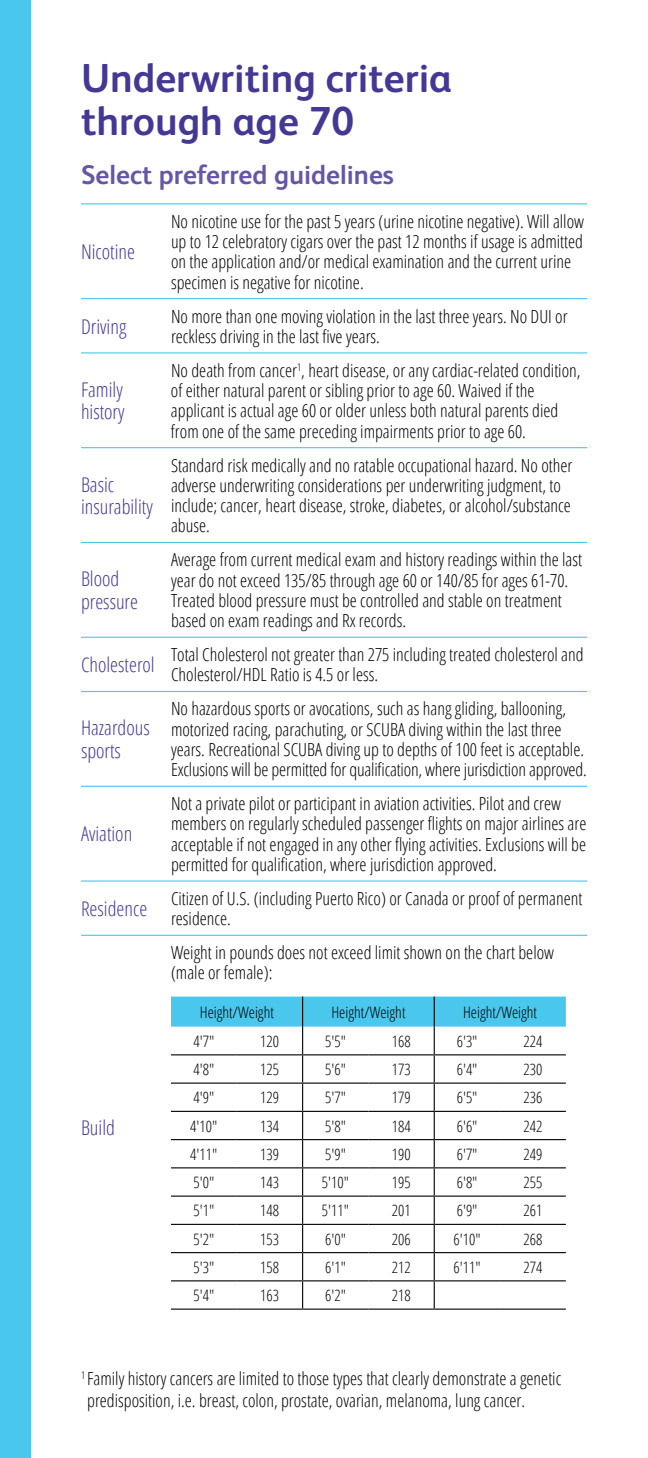
<style>
.page{position:relative;width:648px;height:1458px;background:#fff}
.page>*{position:absolute;margin:0;border:0;box-sizing:border-box;transform-origin:0 0}
.t1{font:700 40.5px/42.8px "FS Albert Pro";color:#443895}
.t2{font:700 27px "FS Albert Pro";color:#6756a5}
.t3{font:300 20.25px/22.5px "Open Sans Condensed";color:#443895}
.t4{font:300 18px/20.2px "Open Sans Condensed";color:#000}
.t5{font:300 15.75px "Open Sans Condensed";color:#000}
</style>
<div class="page">
<div style="left:0;top:0;width:30px;height:1458px;background:#49c7ed"></div>
<hr style="left:81px;top:203px;width:81px;height:1px;background:#49c7ed">
<hr style="left:162px;top:203px;width:425px;height:1px;background:#49c7ed">
<hr style="left:81px;top:298px;width:81px;height:1px;background:#49c7ed">
<hr style="left:162px;top:298px;width:425px;height:1px;background:#49c7ed">
<hr style="left:81px;top:352px;width:81px;height:1px;background:#49c7ed">
<hr style="left:162px;top:352px;width:425px;height:1px;background:#49c7ed">
<hr style="left:81px;top:447px;width:81px;height:1px;background:#49c7ed">
<hr style="left:162px;top:447px;width:425px;height:1px;background:#49c7ed">
<hr style="left:81px;top:542px;width:81px;height:1px;background:#49c7ed">
<hr style="left:162px;top:542px;width:425px;height:1px;background:#49c7ed">
<hr style="left:81px;top:637px;width:81px;height:1px;background:#49c7ed">
<hr style="left:162px;top:637px;width:425px;height:1px;background:#49c7ed">
<hr style="left:81px;top:691px;width:81px;height:1px;background:#49c7ed">
<hr style="left:162px;top:691px;width:425px;height:1px;background:#49c7ed">
<hr style="left:81px;top:786px;width:81px;height:1px;background:#49c7ed">
<hr style="left:162px;top:786px;width:425px;height:1px;background:#49c7ed">
<hr style="left:81px;top:880px;width:81px;height:2px;background:#49c7ed">
<hr style="left:162px;top:880px;width:425px;height:2px;background:#49c7ed">
<hr style="left:81px;top:935px;width:81px;height:1px;background:#49c7ed">
<hr style="left:162px;top:935px;width:425px;height:1px;background:#49c7ed">
<svg style="left:171px;top:997px;width:395px;height:312px"></svg>
<hr style="left:171px;top:1309px;width:66px;height:1px;background:#000">
<hr style="left:237px;top:1309px;width:66px;height:1px;background:#000">
<hr style="left:303px;top:1309px;width:65px;height:1px;background:#000">
<hr style="left:368px;top:1309px;width:66px;height:1px;background:#000">
<hr style="left:434px;top:1309px;width:66px;height:1px;background:#000">
<hr style="left:500px;top:1309px;width:66px;height:1px;background:#000">
<hr style="left:302px;top:997px;width:1px;height:30px;background:#000">
<hr style="left:434px;top:997px;width:1px;height:30px;background:#000">
<h1 class="t1" style="left:81px;top:55px;width:372px">Underwriting criteria through age 70</h1>
<h2 class="t2" style="left:81px;top:156px;width:315px">Select preferred guidelines</h2>
<p class="t3" style="left:81px;top:240px;width:56px">Nicotine</p>
<p class="t4" style="left:171px;top:211px;width:415px">No nicotine use for the past 5 years (urine nicotine negative). Will allow up to 12 celebratory cigars over the past 12 months if usage is admitted on the application and/or medical examination and the current urine specimen is negative for nicotine.</p>
<p class="t3" style="left:81px;top:314px;width:47px">Driving</p>
<p class="t4" style="left:171px;top:305px;width:398px">No more than one moving violation in the last three years. No DUI or reckless driving in the last five years.</p>
<p class="t3" style="left:81px;top:378px;width:45px">Family history</p>
<p class="t4" style="left:171px;top:360px;width:411px">No death from cancer<sup>1</sup>, heart disease, or any cardiac-related condition, of either natural parent or sibling prior to age 60. Waived if the applicant is actual age 60 or older unless both natural parents died from one of the same preceding impairments prior to age 60.</p>
<p class="t3" style="left:81px;top:472px;width:73px">Basic insurability</p>
<p class="t3" style="left:81px;top:567px;width:59px">Blood pressure</p>
<p class="t4" style="left:171px;top:454px;width:403px">Standard risk medically and no ratable occupational hazard. No other adverse underwriting considerations per underwriting judgment, to include; cancer, heart disease, stroke, diabetes, or alcohol/substance abuse.</p>
<p class="t4" style="left:171px;top:549px;width:413px">Average from current medical exam and history readings within the last year do not exceed 135/85 through age 60 or 140/85 for ages 61-70.<br>Treated blood pressure must be controlled and stable on treatment based on exam readings and Rx records.</p>
<p class="t3" style="left:81px;top:653px;width:75px">Cholesterol</p>
<p class="t4" style="left:171px;top:644px;width:414px">Total Cholesterol not greater than 275 including treated cholesterol and<br>Cholesterol/HDL Ratio is 4.5 or less.</p>
<p class="t3" style="left:81px;top:716px;width:70px">Hazardous sports</p>
<p class="t4" style="left:171px;top:698px;width:417px">No hazardous sports or avocations, such as hang gliding, ballooning, motorized racing, parachuting, or SCUBA diving within the last three years. Recreational SCUBA diving up to depths of 100 feet is acceptable.<br>Exclusions will be permitted for qualification, where jurisdiction approved.</p>
<p class="t3" style="left:81px;top:822px;width:53px">Aviation</p>
<p class="t4" style="left:171px;top:793px;width:417px">Not a private pilot or participant in aviation activities. Pilot and crew members on regularly scheduled passenger flights on major airlines are acceptable if not engaged in any other flying activities. Exclusions will be permitted for qualification, where jurisdiction approved.</p>
<p class="t3" style="left:81px;top:897px;width:68px">Residence</p>
<p class="t4" style="left:171px;top:888px;width:413px">Citizen of U.S. (including Puerto Rico) or Canada or proof of permanent residence.</p>
<p class="t3" style="left:81px;top:1116px;width:36px">Build</p>
<p class="t4" style="left:171px;top:942px;width:385px">Weight in pounds does not exceed limit shown on the chart below (male or female):</p>
<p class="t5" style="left:200px;top:1001px;width:76px">Height/Weight</p>
<p class="t5" style="left:331px;top:1001px;width:76px">Height/Weight</p>
<p class="t5" style="left:463px;top:1001px;width:76px">Height/Weight</p>
<p class="t5" style="left:193px;top:1030px;width:22px">4'7"</p>
<p class="t5" style="left:260px;top:1030px;width:20px">120</p>
<p class="t5" style="left:325px;top:1030px;width:22px">5'5"</p>
<p class="t5" style="left:392px;top:1030px;width:20px">168</p>
<p class="t5" style="left:457px;top:1030px;width:22px">6'3"</p>
<p class="t5" style="left:524px;top:1030px;width:20px">224</p>
<p class="t5" style="left:193px;top:1059px;width:22px">4'8"</p>
<p class="t5" style="left:260px;top:1059px;width:20px">125</p>
<p class="t5" style="left:325px;top:1059px;width:22px">5'6"</p>
<p class="t5" style="left:392px;top:1059px;width:20px">173</p>
<p class="t5" style="left:457px;top:1059px;width:22px">6'4"</p>
<p class="t5" style="left:524px;top:1059px;width:20px">230</p>
<p class="t5" style="left:193px;top:1087px;width:22px">4'9"</p>
<p class="t5" style="left:260px;top:1087px;width:20px">129</p>
<p class="t5" style="left:325px;top:1087px;width:22px">5'7"</p>
<p class="t5" style="left:392px;top:1087px;width:20px">179</p>
<p class="t5" style="left:457px;top:1087px;width:22px">6'5"</p>
<p class="t5" style="left:524px;top:1087px;width:20px">236</p>
<p class="t5" style="left:190px;top:1115px;width:29px">4'10"</p>
<p class="t5" style="left:260px;top:1115px;width:20px">134</p>
<p class="t5" style="left:325px;top:1115px;width:22px">5'8"</p>
<p class="t5" style="left:392px;top:1115px;width:20px">184</p>
<p class="t5" style="left:457px;top:1115px;width:22px">6'6"</p>
<p class="t5" style="left:524px;top:1115px;width:20px">242</p>
<p class="t5" style="left:190px;top:1143px;width:29px">4'11"</p>
<p class="t5" style="left:260px;top:1143px;width:20px">139</p>
<p class="t5" style="left:325px;top:1143px;width:22px">5'9"</p>
<p class="t5" style="left:392px;top:1143px;width:20px">190</p>
<p class="t5" style="left:457px;top:1143px;width:22px">6'7"</p>
<p class="t5" style="left:524px;top:1143px;width:20px">249</p>
<p class="t5" style="left:193px;top:1172px;width:22px">5'0"</p>
<p class="t5" style="left:260px;top:1172px;width:20px">143</p>
<p class="t5" style="left:322px;top:1172px;width:29px">5'10"</p>
<p class="t5" style="left:392px;top:1172px;width:20px">195</p>
<p class="t5" style="left:457px;top:1172px;width:22px">6'8"</p>
<p class="t5" style="left:524px;top:1172px;width:20px">255</p>
<p class="t5" style="left:193px;top:1200px;width:22px">5'1"</p>
<p class="t5" style="left:260px;top:1200px;width:20px">148</p>
<p class="t5" style="left:322px;top:1200px;width:29px">5'11"</p>
<p class="t5" style="left:392px;top:1200px;width:20px">201</p>
<p class="t5" style="left:457px;top:1200px;width:22px">6'9"</p>
<p class="t5" style="left:524px;top:1200px;width:20px">261</p>
<p class="t5" style="left:193px;top:1228px;width:22px">5'2"</p>
<p class="t5" style="left:260px;top:1228px;width:20px">153</p>
<p class="t5" style="left:325px;top:1228px;width:22px">6'0"</p>
<p class="t5" style="left:392px;top:1228px;width:20px">206</p>
<p class="t5" style="left:454px;top:1228px;width:29px">6'10"</p>
<p class="t5" style="left:524px;top:1228px;width:20px">268</p>
<p class="t5" style="left:193px;top:1256px;width:22px">5'3"</p>
<p class="t5" style="left:260px;top:1256px;width:20px">158</p>
<p class="t5" style="left:325px;top:1256px;width:22px">6'1"</p>
<p class="t5" style="left:392px;top:1256px;width:20px">212</p>
<p class="t5" style="left:454px;top:1256px;width:29px">6'11"</p>
<p class="t5" style="left:524px;top:1256px;width:20px">274</p>
<p class="t5" style="left:193px;top:1285px;width:22px">5'4"</p>
<p class="t5" style="left:260px;top:1285px;width:20px">163</p>
<p class="t5" style="left:325px;top:1285px;width:22px">6'2"</p>
<p class="t5" style="left:392px;top:1285px;width:20px">218</p>
<p class="t4" style="left:87px;top:1367px;width:476px;line-height:22.5px;text-indent:-6px"><sup>1</sup> Family history cancers are limited to those types that clearly demonstrate a genetic predisposition, i.e. breast, colon, prostate, ovarian, melanoma, lung cancer.</p>
</div>
